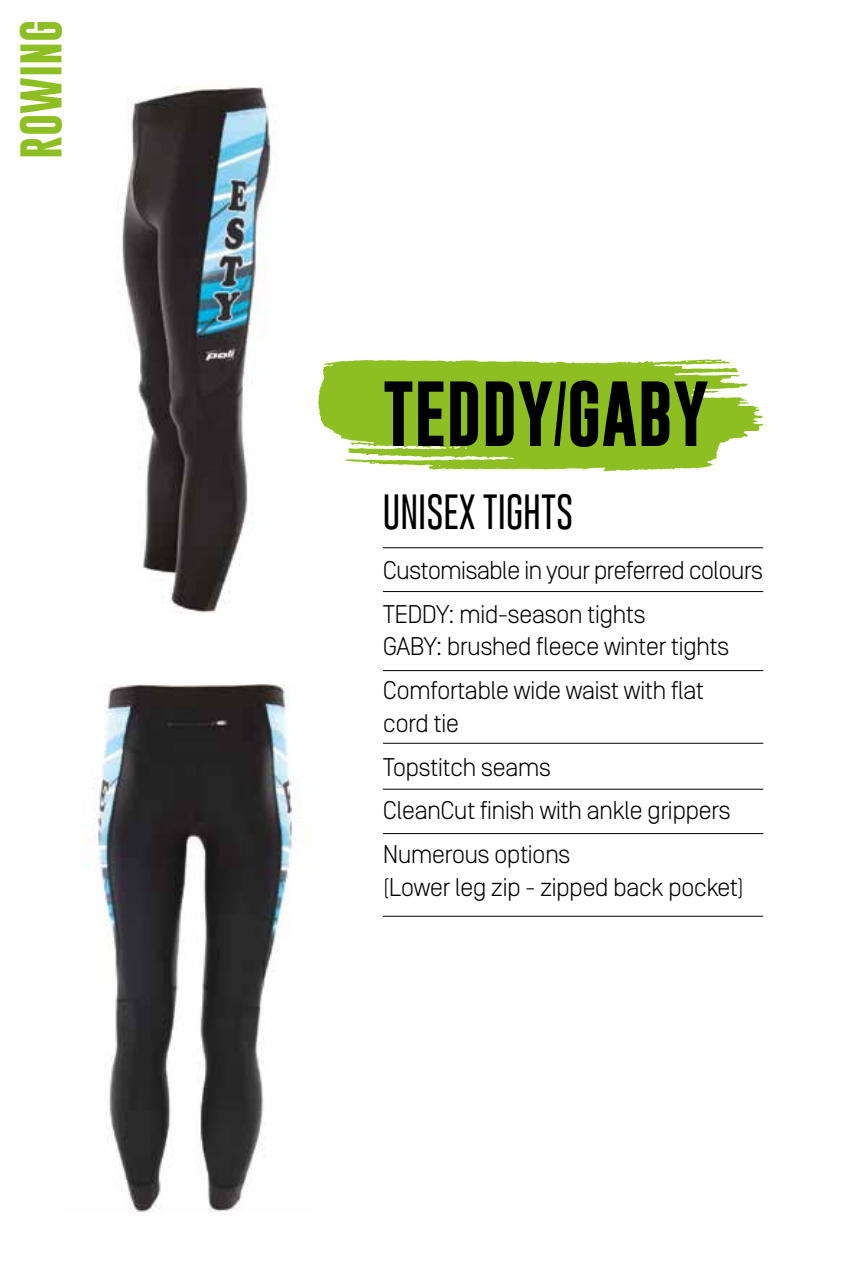
<style>
.page{position:relative;width:851px;height:1276px;background:#fff}
.page>*{position:absolute;margin:0;border:0;box-sizing:border-box;transform-origin:0 0}
.t1{font:700 66px "Gobold";color:#000}
.t2{font:700 42px "Gobold";color:#8dbe22}
.t3{font:100 36px "Gobold";color:#000}
.t4{font:300 25.5px/43.8px "Simplon Norm";letter-spacing:-.03em;color:#000}
.s1{font-family:"Gobold High"}
</style>
<div class="page">
<img style="left:122px;top:86px;width:152px;height:527px">
<img style="left:83px;top:684px;width:217px;height:528px">
<hr style="left:383px;top:591px;width:380px;height:1px;background:#000">
<hr style="left:383px;top:547px;width:380px;height:1px;background:#000">
<hr style="left:383px;top:670px;width:380px;height:1px;background:#000">
<hr style="left:383px;top:743px;width:380px;height:1px;background:#000">
<hr style="left:383px;top:788px;width:380px;height:1px;background:#000">
<hr style="left:383px;top:915px;width:380px;height:1px;background:#000">
<hr style="left:383px;top:833px;width:380px;height:1px;background:#000">
<svg style="left:318px;top:359px;width:445px;height:112px;fill:#8dbe22"></svg>
<h2 class="t2" style="left:14px;top:159px;width:141px;rotate:-90deg">ROWING</h2>
<h1 class="t1" style="left:383px;top:371px;width:327px">TEDDY<span class="s1">/</span>GABY</h1>
<h3 class="t3" style="left:383px;top:488px;width:192px">UNISEX TIGHTS</h3>
<p class="t4" style="left:383px;top:549px;width:382px">Customisable in your preferred colours<br>TEDDY: mid-season tights</p>
<p class="t4" style="left:383px;top:625px;width:348px">GABY: brushed fleece winter tights<br>Comfortable wide waist with flat</p>
<p class="t4" style="left:383px;top:701px;width:349px">cord tie<br>Topstitch seams<br>CleanCut finish with ankle grippers<br>Numerous options</p>
<p class="t4" style="left:383px;top:865px;width:363px">(Lower leg zip - zipped back pocket)</p>
</div>
